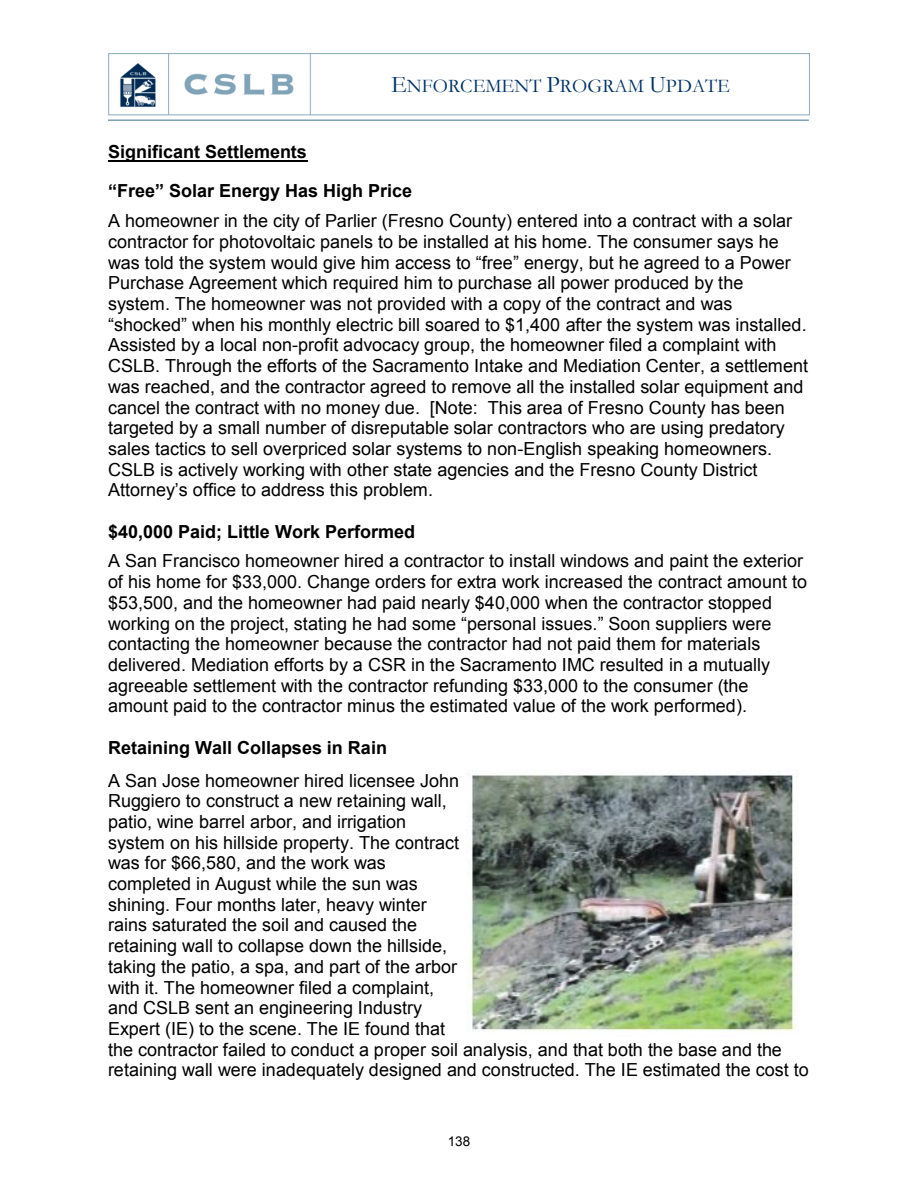
<style>
.page{position:relative;width:918px;height:1188px;background:#fff}
.page>*{position:absolute;margin:0;border:0;box-sizing:border-box;transform-origin:0 0}
.t1{font:19.5px "Garamond";color:#036}
.t2{font:18px/20.7px "Arial";color:#000}
.t3{font:700 18px "Arial";color:#000}
.t4{font:13.5px "Arial";color:#000}
.s1{font-size:24px}
</style>
<div class="page">
<hr style="left:108px;top:160px;width:199px;height:2px;background:#000">
<img style="left:108px;top:54px;width:702px;height:66px">
<img style="left:468px;top:772px;width:330px;height:260px">
<p class="t1" style="left:391px;top:75px;width:340px"><span class="s1">E</span>NFORCEMENT <span class="s1">P</span>ROGRAM <span class="s1">U</span>PDATE</p>
<h5 class="t3" style="left:108px;top:142px;width:200px">Significant Settlements</h5>
<h6 class="t3" style="left:108px;top:181px;width:306px">“Free” Solar Energy Has High Price</h6>
<p class="t2" style="left:108px;top:211px;width:702px">A homeowner in the city of Parlier (Fresno County) entered into a contract with a solar contractor for photovoltaic panels to be installed at his home. The consumer says he was told the system would give him access to “free” energy, but he agreed to a Power Purchase Agreement which required him to purchase all power produced by the system. The homeowner was not provided with a copy of the contract and was “shocked” when his monthly electric bill soared to $1,400 after the system was installed.<br>Assisted by a local non-profit advocacy group, the homeowner filed a complaint with CSLB. Through the efforts of the Sacramento Intake and Mediation Center, a settlement was reached, and the contractor agreed to remove all the installed solar equipment and cancel the contract with no money due. [Note: This area of Fresno County has been targeted by a small number of disreputable solar contractors who are using predatory sales tactics to sell overpriced solar systems to non-English speaking homeowners.<br>CSLB is actively working with other state agencies and the Fresno County District Attorney’s office to address this problem.</p>
<h6 class="t3" style="left:108px;top:521px;width:309px">$40,000 Paid; Little Work Performed</h6>
<p class="t2" style="left:108px;top:551px;width:701px">A San Francisco homeowner hired a contractor to install windows and paint the exterior of his home for $33,000. Change orders for extra work increased the contract amount to $53,500, and the homeowner had paid nearly $40,000 when the contractor stopped working on the project, stating he had some “personal issues.” Soon suppliers were contacting the homeowner because the contractor had not paid them for materials delivered. Mediation efforts by a CSR in the Sacramento IMC resulted in a mutually agreeable settlement with the contractor refunding $33,000 to the consumer (the amount paid to the contractor minus the estimated value of the work performed).</p>
<h6 class="t3" style="left:108px;top:737px;width:281px">Retaining Wall Collapses in Rain</h6>
<p class="t2" style="left:108px;top:770px;width:702px">A San Jose homeowner hired licensee John<br>Ruggiero to construct a new retaining wall,<br>patio, wine barrel arbor, and irrigation<br>system on his hillside property. The contract<br>was for $66,580, and the work was<br>completed in August while the sun was<br>shining. Four months later, heavy winter<br>rains saturated the soil and caused the<br>retaining wall to collapse down the hillside,<br>taking the patio, a spa, and part of the arbor<br>with it. The homeowner filed a complaint,<br>and CSLB sent an engineering Industry<br>Expert (IE) to the scene. The IE found that<br>the contractor failed to conduct a proper soil analysis, and that both the base and the retaining wall were inadequately designed and constructed. The IE estimated the cost to</p>
<p class="t4" style="left:448px;top:1132px;width:24px">138</p>
</div>
